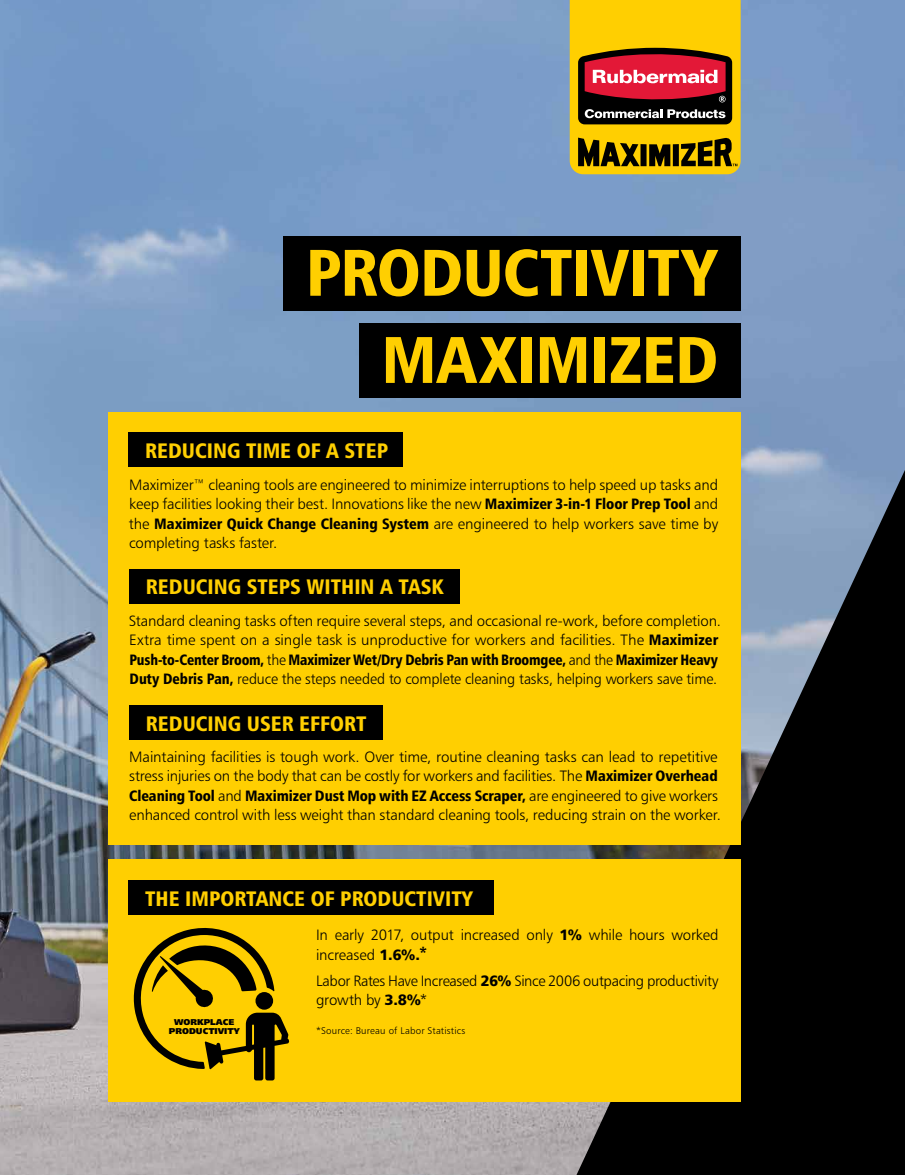
<style>
.page{position:relative;width:905px;height:1175px;background:#fff}
.page>*{position:absolute;margin:0;border:0;box-sizing:border-box;transform-origin:0 0}
.t1{font:66px "Humanist 777 BT Black Condensed B";letter-spacing:-.01em;color:#ffcf01}
.t2{font:21px "Humanist 777 BT Black Condensed B";color:#ffcf01}
.t3{font:15px/19.5px "Humanist 777 BT Light B";letter-spacing:-.01em;color:#000}
.t4{font:15px "Humanist 777 BT Black Condensed B";letter-spacing:-.01em;color:#000;scale:.94 1}
.t5{font:15px "Humanist 777 BT Light B";letter-spacing:-.01em;color:#000;scale:.96 1}
.t6{font:15px "Humanist 777 BT Black Condensed B";letter-spacing:-.01em;color:#000}
.t7{font:9.75px "Humanist 777 BT Light B";letter-spacing:.015em;color:#000}
.t8{font:8.4px/8.9px "Humanist 777 BT Extra Black B";color:#000;text-align:center}
.s1{font-family:"Humanist 777 BT Black Condensed B"}
.s2{font-family:"Humanist 777 BT Light B"}
.s3{font-family:"Humanist 777 BT Black B"}
</style>
<div class="page">
<img style="left:0;top:0;width:904px;height:1174px">
<div style="left:108px;top:412px;width:632px;height:433px;background:#ffcf01"></div>
<div style="left:108px;top:859px;width:632px;height:243px;background:#ffcf01"></div>
<div style="left:129px;top:879px;width:365px;height:35px;background:#000"></div>
<div style="left:129px;top:432px;width:274px;height:35px;background:#000"></div>
<div style="left:129px;top:568px;width:330px;height:35px;background:#000"></div>
<div style="left:129px;top:704px;width:253px;height:35px;background:#000"></div>
<div style="left:358px;top:324px;width:382px;height:74px;background:#000"></div>
<div style="left:283px;top:236px;width:457px;height:75px;background:#000"></div>
<svg style="left:569px;top:0;width:171px;height:174px;background:#b87e16"></svg>
<svg style="left:133px;top:928px;width:156px;height:152px"></svg>
<h1 class="t1" style="left:306px;top:231px;width:412px">PRODUCTIVITY</h1>
<h1 class="t1" style="left:381px;top:318px;width:339px">MAXIMIZED</h1>
<h2 class="t2" style="left:145px;top:438px;width:244px">REDUCING TIME OF A STEP</h2>
<p class="t3" style="left:129px;top:474px;width:590px;text-align:justify">Maximizer™ cleaning tools are engineered to minimize interruptions to help speed up tasks and keep facilities looking their best. Innovations like the new <span class="s1">Maximizer 3-in-1 Floor Prep Tool</span> and the <span class="s1">Maximizer Quick Change Cleaning System</span> are engineered to help workers save time by completing tasks faster.</p>
<h2 class="t2" style="left:146px;top:574px;width:299px">REDUCING STEPS WITHIN A TASK</h2>
<p class="t3" style="left:129px;top:610px;width:593px">Standard cleaning tasks often require several steps, and occasional re-work, before completion.<br>Extra time spent on a single task is unproductive for workers and facilities. The <span class="s1">Maximizer</span></p>
<p class="t4" style="left:129px;top:650px;width:627px">Push-to-Center Broom, <span class="s2">the</span> Maximizer Wet/Dry Debris Pan with Broomgee, <span class="s2">and the</span> Maximizer Heavy</p>
<p class="t5" style="left:129px;top:670px;width:613px"><span class="s1">Duty Debris Pan,</span> reduce the steps needed to complete cleaning tasks, helping workers save time.</p>
<h2 class="t2" style="left:146px;top:710px;width:222px">REDUCING USER EFFORT</h2>
<p class="t3" style="left:129px;top:746px;width:590px">Maintaining facilities is tough work. Over time, routine cleaning tasks can lead to repetitive stress injuries on the body that can be costly for workers and facilities. The <span class="s1">Maximizer Overhead</span></p>
<p class="t6" style="left:129px;top:786px;width:590px">Cleaning Tool <span class="s2">and</span> Maximizer Dust Mop with EZ Access Scraper, <span class="s2">are engineered to give workers</span></p>
<p class="t3" style="left:129px;top:805px;width:593px">enhanced control with less weight than standard cleaning tools, reducing strain on the worker.</p>
<h2 class="t2" style="left:145px;top:885px;width:329px">THE IMPORTANCE OF PRODUCTIVITY</h2>
<p class="t8" style="left:169px;top:1017px;width:72px">WORKPLACE<br>PRODUCTIVITY</p>
<p class="t3" style="left:316px;top:924px;width:404px">In early 2017, output increased only <span class="s3">1%</span> while hours worked increased <span class="s3">1.6%.*</span></p>
<p class="t3" style="left:316px;top:970px;width:404px">Labor Rates Have Increased <span class="s3">26%</span> Since 2006 outpacing productivity growth by <span class="s3">3.8%</span>*</p>
<p class="t7" style="left:316px;top:1024px;width:151px">*Source: Bureau of Labor Statistics</p>
</div>
